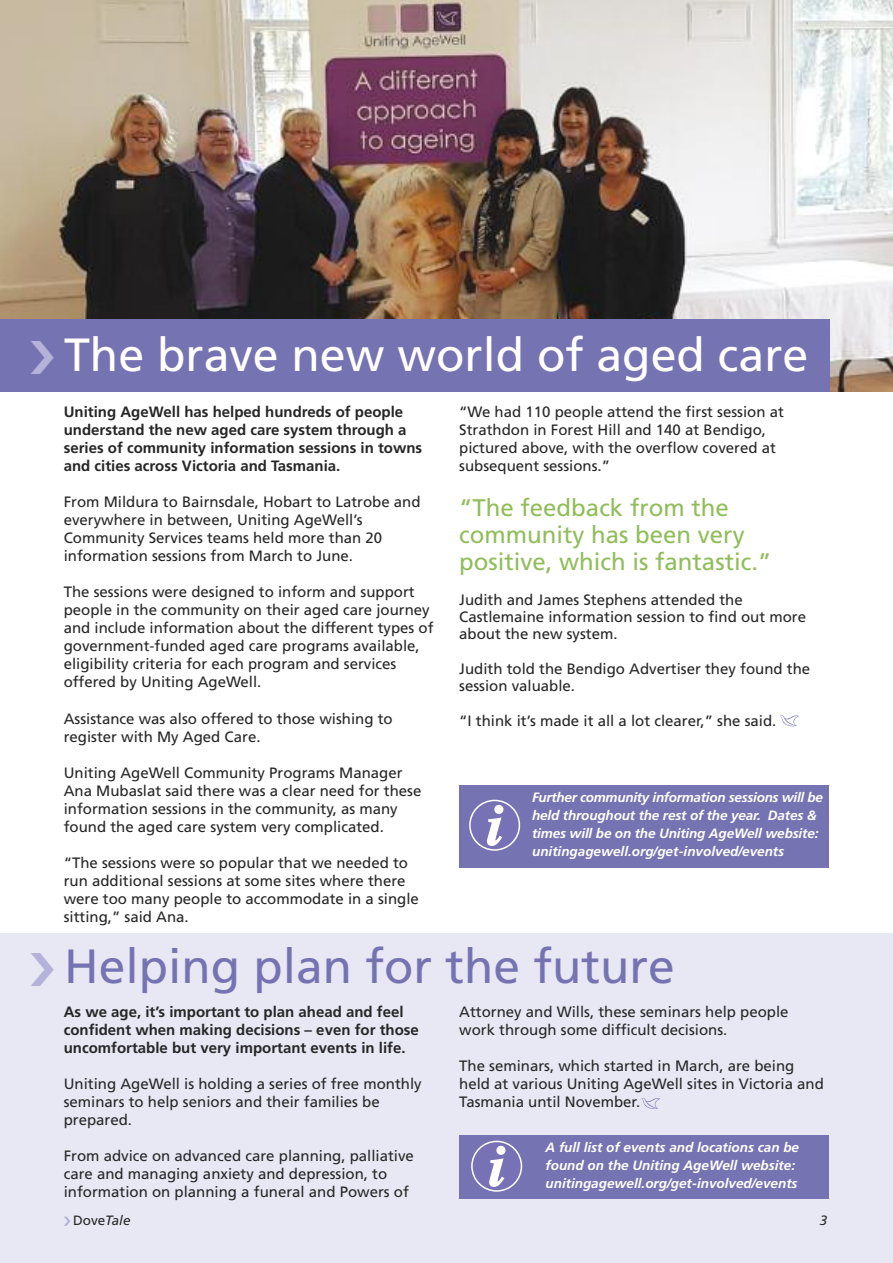
<style>
.page{position:relative;width:893px;height:1263px;background:#fff}
.page>*{position:absolute;margin:0;border:0;box-sizing:border-box;transform-origin:0 0}
.t1{font:48px "Frutiger LT Std";color:#7673b3}
.t2{font:46.5px "Frutiger LT Std";color:#fff}
.t3{font:24px/27px "Frutiger LT Std";color:#90bd5a}
.t4{font:15px/18px "Frutiger LT Std";color:#272627}
.t5{font:700 15px/18px "Frutiger LT Std";color:#272627}
.t6{font:italic 700 13.5px/18px "Frutiger LT Std";color:#fff}
.t7{font:13.5px "Frutiger LT Std";color:#272627}
.t8{font:italic 13.5px "Frutiger LT Std";color:#272627}
.s1{font-style:italic}
</style>
<div class="page">
<div style="left:0;top:934px;width:893px;height:329px;background:#e8e8f4"></div>
<img style="left:0;top:0;width:893px;height:391px">
<div style="left:0;top:319px;width:829px;height:72px;background:#7673b3"></div>
<svg style="left:641px;top:1098px;width:19px;height:11px"></svg>
<svg style="left:780px;top:715px;width:19px;height:11px"></svg>
<div style="left:459px;top:785px;width:369px;height:82px;background:#7673b3"></div>
<div style="left:459px;top:1135px;width:369px;height:63px;background:#7673b3"></div>
<svg style="left:471px;top:1141px;width:51px;height:51px"></svg>
<svg style="left:469px;top:800px;width:51px;height:51px"></svg>
<h2 class="t2" style="left:64px;top:336px;width:746px">The brave new world of aged care</h2>
<p class="t5" style="left:64px;top:404px;width:360px">Uniting AgeWell has helped hundreds of people understand the new aged care system through a series of community information sessions in towns and cities across Victoria and Tasmania.</p>
<p class="t4" style="left:64px;top:494px;width:358px">From Mildura to Bairnsdale, Hobart to Latrobe and everywhere in between, Uniting AgeWell’s Community Services teams held more than 20 information sessions from March to June.</p>
<p class="t4" style="left:64px;top:584px;width:371px">The sessions were designed to inform and support people in the community on their aged care journey and include information about the different types of government-funded aged care programs available, eligibility criteria for each program and services offered by Uniting AgeWell.</p>
<p class="t4" style="left:64px;top:710px;width:330px">Assistance was also offered to those wishing to register with My Aged Care.</p>
<p class="t4" style="left:64px;top:764px;width:359px">Uniting AgeWell Community Programs Manager Ana Mubaslat said there was a clear need for these information sessions in the community, as many found the aged care system very complicated.</p>
<p class="t4" style="left:64px;top:854px;width:357px">“The sessions were so popular that we needed to run additional sessions at some sites where there were too many people to accommodate in a single sitting,” said Ana.</p>
<p class="t4" style="left:459px;top:404px;width:326px">“We had 110 people attend the first session at Strathdon in Forest Hill and 140 at Bendigo, pictured above, with the overflow covered at subsequent sessions.”</p>
<h3 class="t3" style="left:459px;top:496px;width:314px">“The feedback from the community has been very positive, which is fantastic.”</h3>
<p class="t4" style="left:459px;top:592px;width:348px;line-height:17.2px">Judith and James Stephens attended the<br>Castlemaine information session to find out more about the new system.</p>
<p class="t4" style="left:459px;top:661px;width:352px;line-height:17.2px">Judith told the Bendigo Advertiser they found the session valuable.</p>
<p class="t4" style="left:459px;top:713px;width:319px">“I think it’s made it all a lot clearer,” she said.</p>
<p class="t6" style="left:532px;top:790px;width:292px">Further community information sessions will be held throughout the rest of the year. Dates &amp; times will be on the Uniting AgeWell website: unitingagewell.org/get-involved/events</p>
<h1 class="t1" style="left:64px;top:947px;width:612px">Helping plan for the future</h1>
<p class="t5" style="left:64px;top:1004px;width:357px">As we age, it’s important to plan ahead and feel confident when making decisions – even for those uncomfortable but very important events in life.</p>
<p class="t4" style="left:64px;top:1076px;width:359px">Uniting AgeWell is holding a series of free monthly seminars to help seniors and their families be prepared.</p>
<p class="t4" style="left:64px;top:1148px;width:352px">From advice on advanced care planning, palliative care and managing anxiety and depression, to information on planning a funeral and Powers of</p>
<p class="t4" style="left:459px;top:1004px;width:331px">Attorney and Wills, these seminars help people work through some difficult decisions.</p>
<p class="t4" style="left:459px;top:1058px;width:366px">The seminars, which started in March, are being held at various Uniting AgeWell sites in Victoria and<br>Tasmania until November.</p>
<p class="t6" style="left:546px;top:1139px;width:255px">A full list of events and locations can be found on the Uniting AgeWell website: unitingagewell.org/get-involved/events</p>
<p class="t7" style="left:73px;top:1214px;width:59px">Dove<span class="s1">Tale</span></p>
<p class="t8" style="left:820px;top:1214px;width:9px">3</p>
</div>
